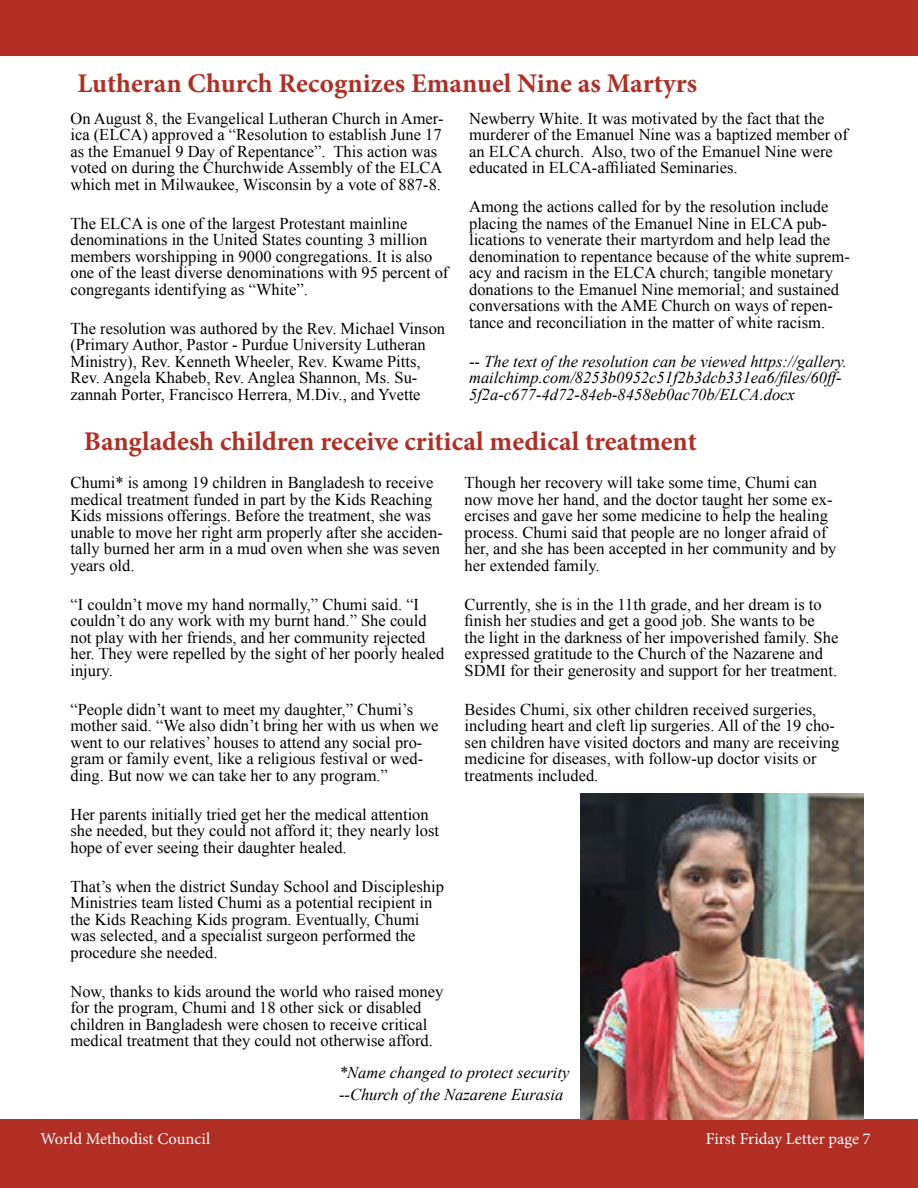
<style>
.page{position:relative;width:918px;height:1188px;background:#fff}
.page>*{position:absolute;margin:0;border:0;box-sizing:border-box;transform-origin:0 0}
.t1{font:700 27px "Minion Pro";color:#b12e24}
.t2{font:16.5px/16.5px "Times New Roman";color:#000}
.t3{font:italic 16.5px/16.5px "Times New Roman";color:#000}
.t4{font:16.5px "Minion Pro";color:#fff}
.s1{font-style:normal}
</style>
<div class="page">
<div style="left:0;top:1119px;width:918px;height:69px;background:#b12e24"></div>
<div style="left:0;top:0;width:918px;height:55px;background:#b12e24"></div>
<img style="left:580px;top:794px;width:284px;height:325px">
<h1 class="t1" style="left:78px;top:64px;width:621px">Lutheran Church Recognizes Emanuel Nine as Martyrs</h1>
<p class="t2" style="left:70px;top:110px;width:375px">On August 8, the Evangelical Lutheran Church in Amer&shy;ica (ELCA) approved a “Resolution to establish June 17 as the Emanuel 9 Day of Repentance”. This action was voted on during the Churchwide Assembly of the ELCA which met in Milwaukee, Wisconsin by a vote of 887-8.</p>
<p class="t2" style="left:70px;top:215px;width:380px">The ELCA is one of the largest Protestant mainline denominations in the United States counting 3 million members worshipping in 9000 congregations. It is also one of the least diverse denominations with 95 percent of congregants identifying as “White”.</p>
<p class="t2" style="left:70px;top:320px;width:376px">The resolution was authored by the Rev. Michael Vinson (Primary Author, Pastor - Purdue University Lutheran Ministry), Rev. Kenneth Wheeler, Rev. Kwame Pitts, Rev. Angela Khabeb, Rev. Anglea Shannon, Ms. Su&shy;zannah Porter, Francisco Herrera, M.Div., and Yvette</p>
<p class="t2" style="left:469px;top:110px;width:380px">Newberry White. It was motivated by the fact that the murderer of the Emanuel Nine was a baptized member of an ELCA church. Also, two of the Emanuel Nine were educated in ELCA-affiliated Seminaries.</p>
<p class="t2" style="left:469px;top:198px;width:382px">Among the actions called for by the resolution include placing the names of the Emanuel Nine in ELCA pub&shy;lications to venerate their martyrdom and help lead the denomination to repentance because of the white suprem&shy;acy and racism in the ELCA church; tangible monetary donations to the Emanuel Nine memorial; and sustained conversations with the AME Church on ways of repen&shy;tance and reconciliation in the matter of white racism.</p>
<p class="t3" style="left:469px;top:353px;width:379px"><span class="s1">--</span> The text of the resolution can be viewed https://gallery. mailchimp.com/8253b0952c51f2b3dcb331ea6/files/60ff-<br>5f2a-c677-4d72-84eb-8458eb0ac70b/ELCA.docx</p>
<h1 class="t1" style="left:84px;top:422px;width:614px">Bangladesh children receive critical medical treatment</h1>
<p class="t2" style="left:70px;top:474px;width:374px">Chumi* is among 19 children in Bangladesh to receive medical treatment funded in part by the Kids Reaching Kids missions offerings. Before the treatment, she was unable to move her right arm properly after she acciden&shy;tally burned her arm in a mud oven when she was seven years old.</p>
<p class="t2" style="left:70px;top:596px;width:376px">“I couldn’t move my hand normally,” Chumi said. “I couldn’t do any work with my burnt hand.” She could not play with her friends, and her community rejected her. They were repelled by the sight of her poorly healed injury.</p>
<p class="t2" style="left:70px;top:701px;width:370px">“People didn’t want to meet my daughter,” Chumi’s mother said. “We also didn’t bring her with us when we went to our relatives’ houses to attend any social pro&shy;gram or family event, like a religious festival or wed&shy;ding. But now we can take her to any program.”</p>
<p class="t2" style="left:70px;top:806px;width:370px">Her parents initially tried get her the medical attention she needed, but they could not afford it; they nearly lost hope of ever seeing their daughter healed.</p>
<p class="t2" style="left:70px;top:878px;width:375px">That’s when the district Sunday School and Discipleship Ministries team listed Chumi as a potential recipient in the Kids Reaching Kids program. Eventually, Chumi was selected, and a specialist surgeon performed the procedure she needed.</p>
<p class="t2" style="left:70px;top:983px;width:374px">Now, thanks to kids around the world who raised money for the program, Chumi and 18 other sick or disabled children in Bangladesh were chosen to receive critical medical treatment that they could not otherwise afford.</p>
<p class="t2" style="left:465px;top:474px;width:373px">Though her recovery will take some time, Chumi can now move her hand, and the doctor taught her some ex&shy;ercises and gave her some medicine to help the healing process. Chumi said that people are no longer afraid of her, and she has been accepted in her community and by her extended family.</p>
<p class="t2" style="left:465px;top:596px;width:375px">Currently, she is in the 11th grade, and her dream is to finish her studies and get a good job. She wants to be the light in the darkness of her impoverished family. She expressed gratitude to the Church of the Nazarene and SDMI for their generosity and support for her treatment.</p>
<p class="t2" style="left:465px;top:701px;width:376px">Besides Chumi, six other children received surgeries, including heart and cleft lip surgeries. All of the 19 cho&shy;sen children have visited doctors and many are receiving medicine for diseases, with follow-up doctor visits or treatments included.</p>
<p class="t3" style="left:339px;top:1061px;width:232px;line-height:22.5px">*Name changed to protect security --Church of the Nazarene Eurasia</p>
<p class="t4" style="left:40px;top:1128px;width:171px">World Methodist Council</p>
<p class="t4" style="left:706px;top:1128px;width:166px">First Friday Letter page 7</p>
</div>
